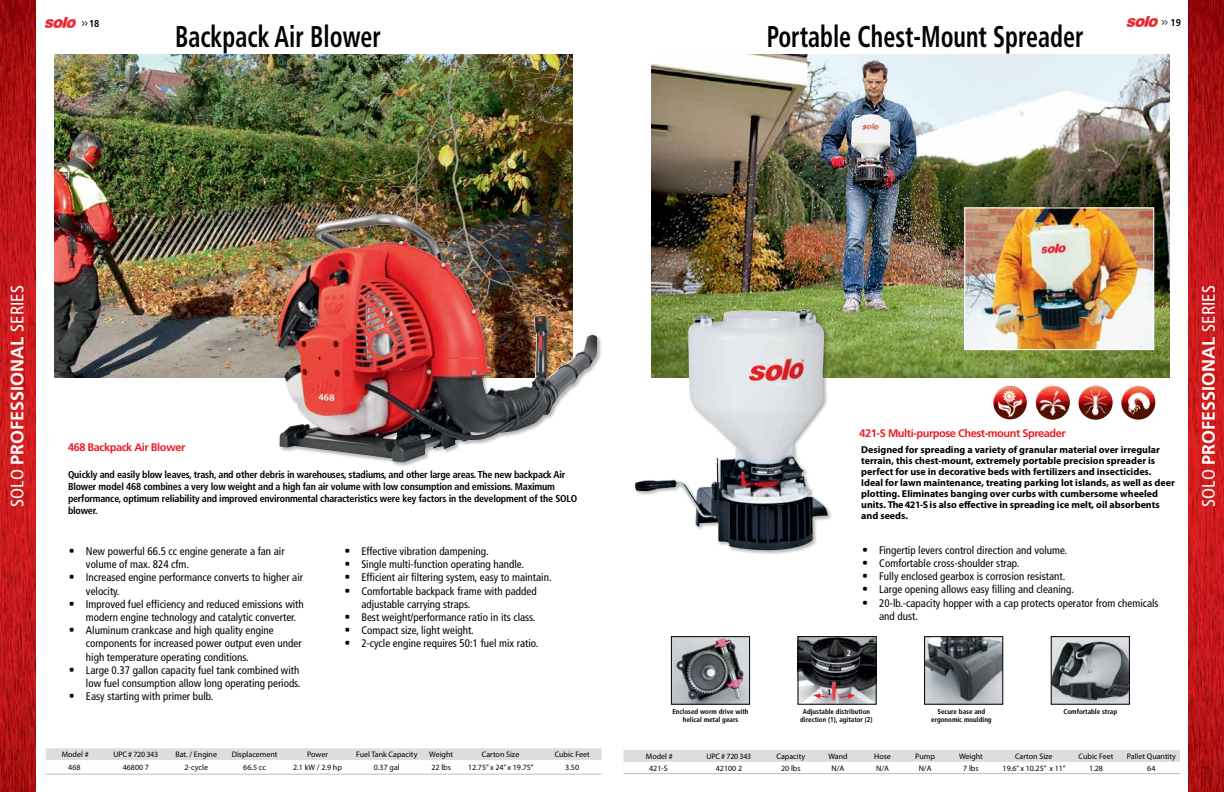
<style>
.page{position:relative;width:1224px;height:792px;background:#fff}
.page>*{position:absolute;margin:0;border:0;box-sizing:border-box;transform-origin:0 0}
.t1{font:700 condensed 30px "Frutiger LT Std";color:#000;scale:.8 1}
.t2{font:700 18px "Frutiger LT Std";color:#fff}
.t3{font:condensed 11px/13.2px "Frutiger LT Std";color:#000}
.t4{font:700 11px "Frutiger LT Std";letter-spacing:-.04em;color:#ed1c29}
.t5{font:700 10px/11px "Myriad Pro";color:#000}
.t6{font:700 condensed 10px/12px "Frutiger LT Std";letter-spacing:-.02em;color:#000}
.t7{font:700 condensed 10px "Frutiger LT Std";letter-spacing:-.02em;color:#000;scale:.5 1}
.t8{font:8px "Myriad Pro";color:#000}
.t9{font:8px "Myriad Pro";letter-spacing:-.03em;color:#000}
.t10{font:700 condensed 8px "Frutiger LT Std";color:#fff}
.t11{font:700 condensed 8px "Frutiger LT Std";color:#000}
.t12{font:700 condensed 7px/8.4px "Frutiger LT Std";color:#000;text-align:center}
.s1{font-weight:400;font-stretch:condensed}
.s2{font-family:"OCRA Std";font-stretch:normal}
</style>
<div class="page">
<img style="left:45px;top:17px;width:31px;height:11px">
<img style="left:1127px;top:16px;width:31px;height:11px">
<img style="left:1188px;top:0;width:36px;height:792px">
<img style="left:652px;top:54px;width:518px;height:324px">
<div style="left:634px;top:308px;width:199px;height:247px;background:#000;opacity:.3"></div>
<img style="left:635px;top:307px;width:193px;height:246px">
<img style="left:673px;top:639px;width:75px;height:63px">
<div style="left:671px;top:637px;width:79px;height:67px;border:1px solid #000"></div>
<img style="left:1053px;top:638px;width:75px;height:64px">
<div style="left:1051px;top:636px;width:79px;height:68px;border:1px solid #000"></div>
<img style="left:926px;top:639px;width:75px;height:63px">
<div style="left:924px;top:637px;width:79px;height:67px;border:1px solid #000"></div>
<img style="left:800px;top:638px;width:74px;height:64px">
<div style="left:798px;top:636px;width:78px;height:68px;border:1px solid #000"></div>
<svg style="left:839px;top:694px;width:16px;height:5px"></svg>
<svg style="left:813px;top:694px;width:17px;height:5px"></svg>
<div style="left:623px;top:750px;width:557px;height:12px;background:#dcddde"></div>
<hr style="left:623px;top:773px;width:71px;height:1px;background:#bcbec0">
<hr style="left:694px;top:773px;width:70px;height:1px;background:#bcbec0">
<hr style="left:764px;top:773px;width:54px;height:1px;background:#bcbec0">
<hr style="left:818px;top:773px;width:41px;height:1px;background:#bcbec0">
<hr style="left:859px;top:773px;width:48px;height:1px;background:#bcbec0">
<hr style="left:907px;top:773px;width:37px;height:1px;background:#bcbec0">
<hr style="left:944px;top:773px;width:54px;height:1px;background:#bcbec0">
<hr style="left:998px;top:773px;width:71px;height:1px;background:#bcbec0">
<hr style="left:1069px;top:773px;width:54px;height:1px;background:#bcbec0">
<hr style="left:1123px;top:773px;width:57px;height:1px;background:#bcbec0">
<img style="left:966px;top:210px;width:186px;height:138px">
<div style="left:964px;top:208px;width:190px;height:142px;border:1px solid #fff"></div>
<img style="left:993px;top:386px;width:34px;height:33px;border-radius:17px">
<img style="left:1078px;top:386px;width:35px;height:34px;border-radius:17px">
<img style="left:1121px;top:386px;width:34px;height:34px;border-radius:17px">
<img style="left:1036px;top:386px;width:34px;height:34px;border-radius:17px">
<img style="left:54px;top:54px;width:518px;height:324px">
<div style="left:276px;top:213px;width:326px;height:254px;background:#000;opacity:.3"></div>
<img style="left:278px;top:214px;width:319px;height:248px">
<svg style="left:46px;top:748px;width:556px;height:12px;background:#dddedf"></svg>
<hr style="left:46px;top:774px;width:57px;height:1px;background:#bcbec0">
<hr style="left:103px;top:774px;width:66px;height:1px;background:#bcbec0">
<hr style="left:169px;top:774px;width:55px;height:1px;background:#bcbec0">
<hr style="left:224px;top:774px;width:61px;height:1px;background:#bcbec0">
<hr style="left:285px;top:774px;width:65px;height:1px;background:#bcbec0">
<hr style="left:350px;top:774px;width:74px;height:1px;background:#bcbec0">
<hr style="left:424px;top:774px;width:35px;height:1px;background:#bcbec0">
<hr style="left:459px;top:774px;width:84px;height:1px;background:#bcbec0">
<hr style="left:543px;top:774px;width:59px;height:1px;background:#bcbec0">
<img style="left:0;top:0;width:36px;height:792px">
<p class="t7" style="left:82px;top:17px;width:37px">&gt;&gt; 18</p>
<p class="t7" style="left:1162px;top:16px;width:39px">&gt;&gt; 19</p>
<h1 class="t1" style="left:175px;top:19px;width:259px">Backpack Air Blower</h1>
<h1 class="t1" style="left:767px;top:19px;width:397px">Portable Chest-Mount Spreader</h1>
<h2 class="t2" style="left:7px;top:507px;width:223px;rotate:-90deg"><span class="s1">SOLO</span> PROFESSIONAL <span class="s1">SERIES</span></h2>
<p class="t4" style="left:68px;top:441px;width:119px">468 Backpack Air Blower</p>
<p class="t6" style="left:68px;top:469px;width:511px">Quickly and easily blow leaves, trash, and other debris in warehouses, stadiums, and other large areas. The new backpack Air Blower model 468 combines a very low weight and a high fan air volume with low consumption and emissions. Maximum performance, optimum reliability and improved environmental characteristics were key factors in the development of the SOLO blower.</p>
<p class="t3" style="left:86px;top:545px;width:200px;text-indent:-18px"><span class="s2">•</span> New powerful 66.5 cc engine generate a fan air volume of max. 824 cfm.</p>
<p class="t3" style="left:86px;top:571px;width:219px;text-indent:-18px"><span class="s2">•</span> Increased engine performance converts to higher air velocity.</p>
<p class="t3" style="left:86px;top:597px;width:219px;text-indent:-18px"><span class="s2">•</span> Improved fuel efficiency and reduced emissions with modern engine technology and catalytic converter.</p>
<p class="t3" style="left:86px;top:624px;width:217px;text-indent:-18px"><span class="s2">•</span> Aluminum crankcase and high quality engine components for increased power output even under high temperature operating conditions.</p>
<p class="t3" style="left:68px;top:663px;width:234px;text-align:right"><span class="s2">•</span> Large 0.37 gallon capacity fuel tank combined with low fuel consumption allow long operating periods.</p>
<p class="t3" style="left:68px;top:690px;width:147px"><span class="s2">•</span> Easy starting with primer bulb.</p>
<p class="t3" style="left:343px;top:545px;width:147px"><span class="s2">•</span> Effective vibration dampening.</p>
<p class="t3" style="left:343px;top:558px;width:182px"><span class="s2">•</span> Single multi-function operating handle.</p>
<p class="t3" style="left:343px;top:571px;width:210px"><span class="s2">•</span> Efficient air filtering system, easy to maintain.</p>
<p class="t3" style="left:361px;top:584px;width:177px;text-indent:-18px"><span class="s2">•</span> Comfortable backpack frame with padded adjustable carrying straps.</p>
<p class="t3" style="left:343px;top:611px;width:194px"><span class="s2">•</span> Best weight/performance ratio in its class.</p>
<p class="t3" style="left:343px;top:624px;width:132px"><span class="s2">•</span> Compact size, light weight.</p>
<p class="t3" style="left:343px;top:637px;width:197px"><span class="s2">•</span> 2-cycle engine requires 50:1 fuel mix ratio.</p>
<p class="t8" style="left:62px;top:750px;width:28px">Model #</p>
<p class="t9" style="left:113px;top:750px;width:46px">UPC # 720 343</p>
<p class="t8" style="left:175px;top:750px;width:43px">Bat. / Engine</p>
<p class="t8" style="left:232px;top:750px;width:47px">Displacement</p>
<p class="t8" style="left:307px;top:750px;width:22px">Power</p>
<p class="t8" style="left:356px;top:750px;width:63px">Fuel Tank Capacity</p>
<p class="t8" style="left:429px;top:750px;width:25px">Weight</p>
<p class="t8" style="left:482px;top:750px;width:39px">Carton Size</p>
<p class="t8" style="left:555px;top:750px;width:36px">Cubic Feet</p>
<p class="t8" style="left:68px;top:763px;width:14px">468</p>
<p class="t8" style="left:123px;top:763px;width:28px">46800 7</p>
<p class="t8" style="left:184px;top:763px;width:25px">2-cycle</p>
<p class="t8" style="left:243px;top:763px;width:24px">66.5 cc</p>
<p class="t8" style="left:293px;top:763px;width:50px">2.1 kW / 2.9 hp</p>
<p class="t8" style="left:374px;top:763px;width:27px">0.37 gal</p>
<p class="t8" style="left:431px;top:763px;width:21px">22 lbs</p>
<p class="t8" style="left:468px;top:763px;width:67px">12.75” x 24” x 19.75”</p>
<p class="t8" style="left:565px;top:763px;width:15px">3.50</p>
<p class="t4" style="left:859px;top:426px;width:208px">421-S Multi-purpose Chest-mount Spreader</p>
<p class="t11" style="left:827px;top:687px;width:6px">1</p>
<p class="t5" style="left:861px;top:444px;width:315px">Designed for spreading a variety of granular material over irregular terrain, this chest-mount, extremely portable precision spreader is perfect for use in decorative beds with fertilizers and insecticides.<br>Ideal for lawn maintenance, treating parking lot islands, as well as deer plotting. Eliminates banging over curbs with cumbersome wheeled units. The 421-S is also effective in spreading ice melt, oil absorbents and seeds.</p>
<p class="t3" style="left:861px;top:543px;width:207px"><span class="s2">•</span> Fingertip levers control direction and volume.</p>
<p class="t3" style="left:861px;top:557px;width:160px"><span class="s2">•</span> Comfortable cross-shoulder strap.</p>
<p class="t3" style="left:861px;top:570px;width:206px"><span class="s2">•</span> Fully enclosed gearbox is corrosion resistant.</p>
<p class="t3" style="left:861px;top:583px;width:214px"><span class="s2">•</span> Large opening allows easy filling and cleaning.</p>
<p class="t3" style="left:879px;top:596px;width:281px;text-indent:-18px"><span class="s2">•</span> 20-lb.-capacity hopper with a cap protects operator from chemicals and dust.</p>
<p class="t10" style="left:847px;top:648px;width:6px">2</p>
<p class="t12" style="left:672px;top:707px;width:78px">Enclosed worm drive with helical metal gears</p>
<p class="t12" style="left:800px;top:707px;width:74px">Adjustable distribution direction (1), agitator (2)</p>
<p class="t12" style="left:931px;top:707px;width:62px">Secure base and ergonomic moulding</p>
<p class="t12" style="left:1064px;top:707px;width:55px">Comfortable strap</p>
<p class="t8" style="left:646px;top:751px;width:28px">Model #</p>
<p class="t9" style="left:707px;top:751px;width:46px">UPC # 720 343</p>
<p class="t8" style="left:776px;top:751px;width:30px">Capacity</p>
<p class="t8" style="left:828px;top:751px;width:21px">Wand</p>
<p class="t8" style="left:874px;top:751px;width:18px">Hose</p>
<p class="t8" style="left:915px;top:751px;width:21px">Pump</p>
<p class="t8" style="left:959px;top:751px;width:25px">Weight</p>
<p class="t8" style="left:1015px;top:751px;width:39px">Carton Size</p>
<p class="t8" style="left:1079px;top:751px;width:36px">Cubic Feet</p>
<p class="t8" style="left:1127px;top:751px;width:51px">Pallet Quantity</p>
<p class="t8" style="left:649px;top:763px;width:20px">421-S</p>
<p class="t8" style="left:716px;top:763px;width:28px">42100 2</p>
<p class="t8" style="left:781px;top:763px;width:21px">20 lbs</p>
<p class="t8" style="left:832px;top:763px;width:14px">N/A</p>
<p class="t8" style="left:876px;top:763px;width:14px">N/A</p>
<p class="t8" style="left:919px;top:763px;width:14px">N/A</p>
<p class="t8" style="left:963px;top:763px;width:17px">7 lbs</p>
<p class="t8" style="left:1003px;top:763px;width:65px">19.6” x 10.25” x 11”</p>
<p class="t8" style="left:1089px;top:763px;width:15px">1.28</p>
<p class="t8" style="left:1147px;top:763px;width:10px">64</p>
<h2 class="t2" style="left:1198px;top:507px;width:223px;rotate:-90deg"><span class="s1">SOLO</span> PROFESSIONAL <span class="s1">SERIES</span></h2>
</div>
